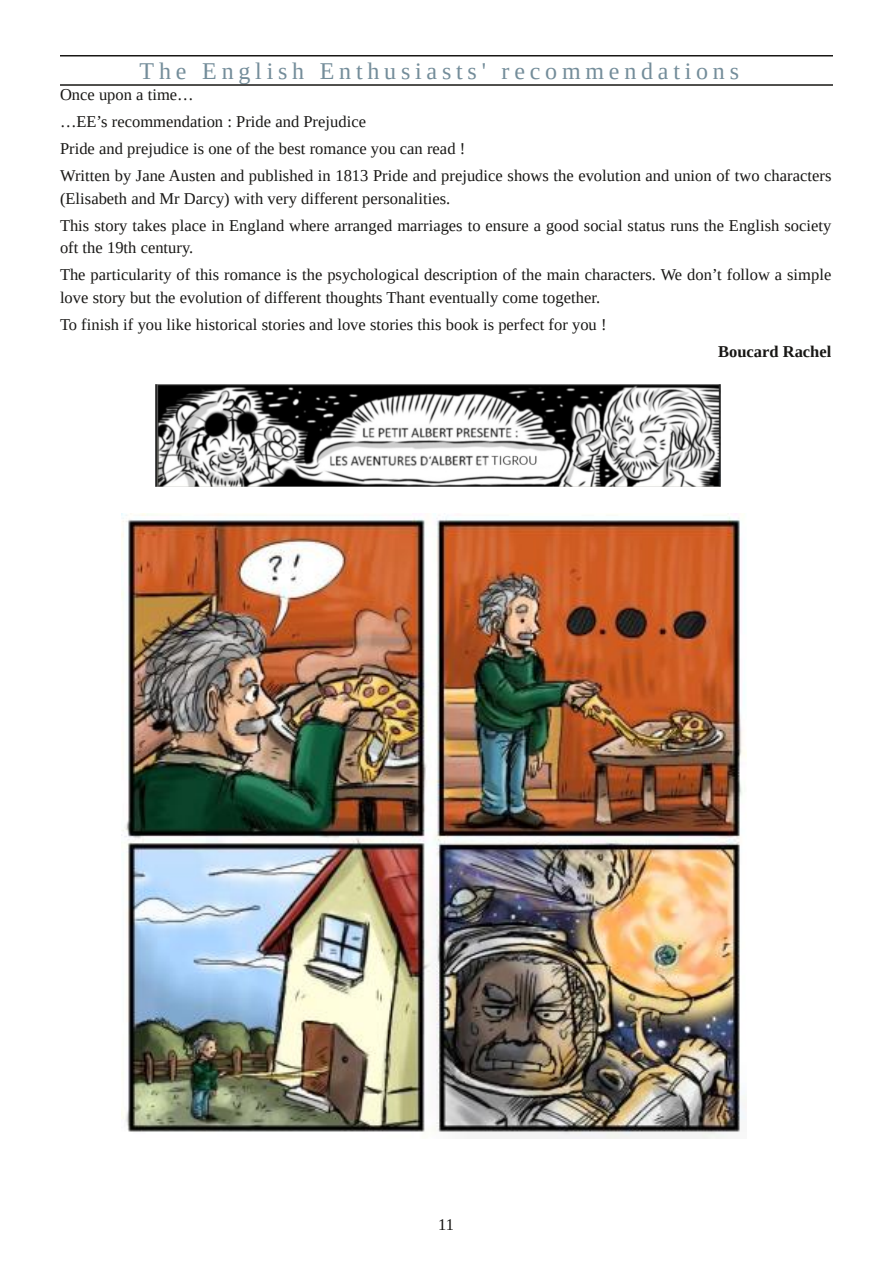
<style>
.page{position:relative;width:893px;height:1263px;background:#fff}
.page>*{position:absolute;margin:0;border:0;box-sizing:border-box;transform-origin:0 0}
.t1{font:24px "Liberation Serif";letter-spacing:.2em;color:#748d9a}
.t2{font:16.5px/27px "Liberation Serif";color:#181715}
.t3{font:700 16.5px "Liberation Serif";color:#181715}
</style>
<div class="page">
<hr style="left:60px;top:55px;width:773px;height:1px;background:#181715">
<hr style="left:60px;top:84px;width:773px;height:2px;background:#181715">
<img style="left:122px;top:514px;width:624px;height:624px">
<img style="left:156px;top:384px;width:565px;height:102px">
<h1 class="t1" style="left:140px;top:58px;width:601px">The English Enthusiasts' recommendations</h1>
<p class="t2" style="left:60px;top:81px;width:773px">Once upon a time…<br>…EE’s recommendation : Pride and Prejudice<br>Pride and prejudice is one of the best romance you can read !<br>Written by Jane Austen and published in 1813 Pride and prejudice shows the evolution and union of two characters</p>
<p class="t2" style="left:60px;top:185px;width:773px">(Elisabeth and Mr Darcy) with very different personalities.<br>This story takes place in England where arranged marriages to ensure a good social status runs the English society</p>
<p class="t2" style="left:60px;top:234px;width:773px">oft the 19th century.<br>The particularity of this romance is the psychological description of the main characters. We don’t follow a simple</p>
<p class="t2" style="left:60px;top:284px;width:548px">love story but the evolution of different thoughts Thant eventually come together.<br>To finish if you like historical stories and love stories this book is perfect for you !</p>
<p class="t3" style="left:718px;top:342px;width:115px">Boucard Rachel</p>
<p class="t2" style="left:438px;top:1210px;width:17px">11</p>
</div>
